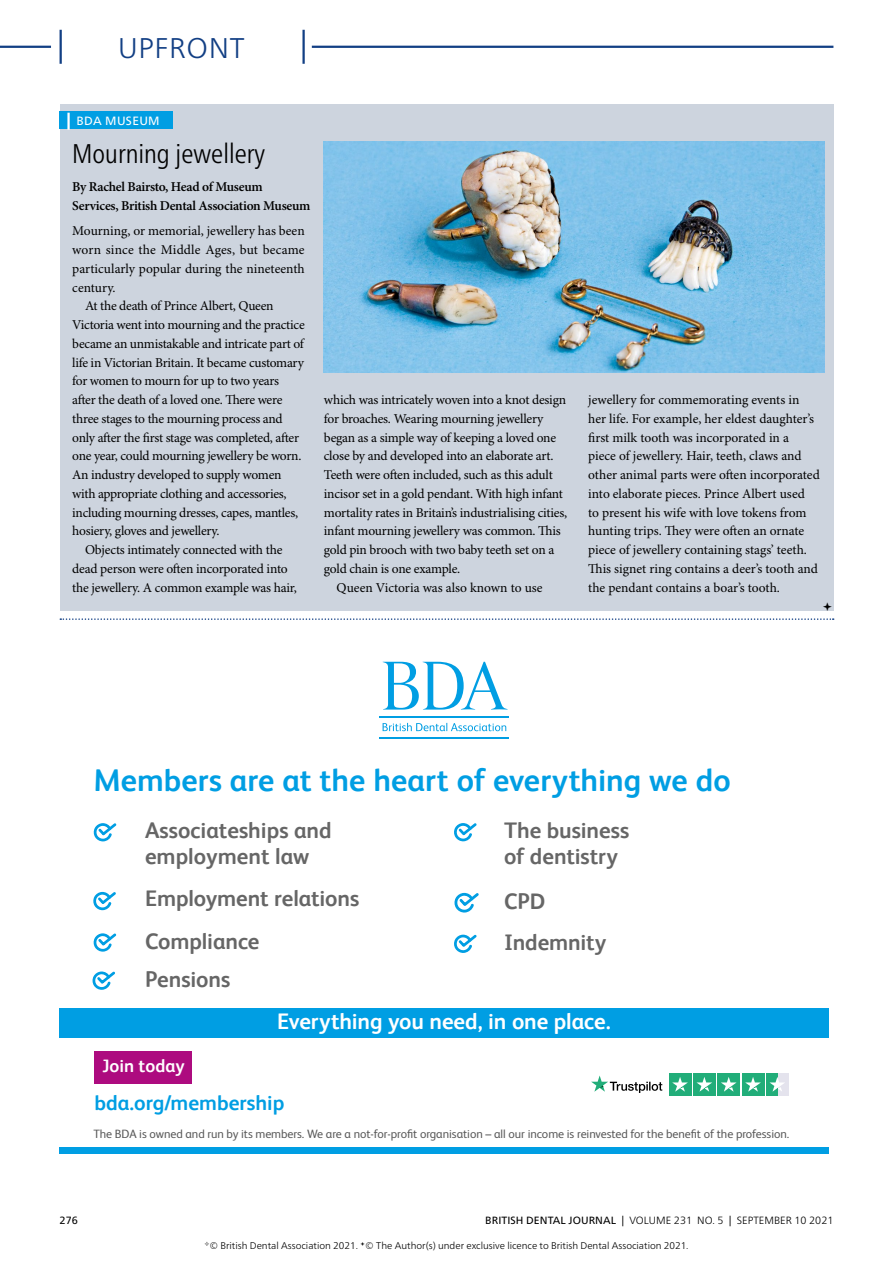
<style>
.page{position:relative;width:893px;height:1263px;background:#fff}
.page>*{position:absolute;margin:0;border:0;box-sizing:border-box;transform-origin:0 0}
.t1{font:700 31.5px "FS Albert Pro";color:#009ee3}
.t2{font:300 28.5px "Frutiger Neue LT Pro";letter-spacing:.025em;color:#123f84}
.Title_4_Cnd_Lt_18pt{font:27px "Frutiger Neue LT Pro Cn Lt 2";color:#000}
.t3{font:700 22.5px/25.5px "FS Albert Pro";color:#666}
.t4{font:700 22.5px "FS Albert Pro";letter-spacing:-.005em;color:#fff}
.t5{font:700 21px "FS Albert Pro";color:#009ee3}
.t6{font:700 18px "FS Albert Pro";color:#fff}
.Para_9pt_ragged{font:13.5px/18.8px "Minion Pro";letter-spacing:-.015em;color:#000}
.Para_9pt_justified_1{font:13.5px/18.8px "Minion Pro";color:#000;text-align:justify}
.NoXML_Para_conf_repo{font:600 13.5px/19.5px "Minion Pro";letter-spacing:-.02em;color:#000}
.t7{font:12px "FS Albert Pro";letter-spacing:-.005em;color:#595959}
.SuperTitle_3_book_re{font:12px "Frutiger Neue LT Pro";letter-spacing:.025em;color:#fff}
.t8{font:300 10.5px "Frutiger Neue LT Pro";letter-spacing:.005em;color:#000}
.t9{font:10.5px "Frutiger Neue LT Pro";color:#000}
.t10{font:300 9.75px "Frutiger Neue LT Pro";color:#000}
.s1{font-weight:400}
</style>
<div class="page">
<div style="left:60px;top:104px;width:773px;height:506px;background:#cdd4de"></div>
<div style="left:60px;top:112px;width:113px;height:17px;background:#009ee3"></div>
<hr style="left:67px;top:113px;width:3px;height:17px;background:#fff">
<img style="left:324px;top:142px;width:500px;height:231px">
<svg style="left:60px;top:618px;width:774px;height:2px"></svg>
<svg style="left:591px;top:1075px;width:71px;height:18px"></svg>
<div style="left:777px;top:1073px;width:12px;height:22px;background:#e4e3ed"></div>
<div style="left:766px;top:1073px;width:11px;height:22px;background:#21ad79"></div>
<div style="left:669px;top:1073px;width:22px;height:22px;background:#21ad79"></div>
<div style="left:693px;top:1073px;width:23px;height:22px;background:#21ad79"></div>
<div style="left:717px;top:1073px;width:23px;height:22px;background:#21ad79"></div>
<div style="left:742px;top:1073px;width:22px;height:22px;background:#21ad79"></div>
<svg style="left:672px;top:1077px;width:16px;height:15px"></svg>
<svg style="left:696px;top:1077px;width:16px;height:15px"></svg>
<svg style="left:721px;top:1077px;width:16px;height:15px"></svg>
<svg style="left:745px;top:1077px;width:16px;height:15px"></svg>
<svg style="left:769px;top:1077px;width:16px;height:15px"></svg>
<svg style="left:93px;top:823px;width:24px;height:19px"></svg>
<svg style="left:93px;top:891px;width:23px;height:20px"></svg>
<svg style="left:93px;top:933px;width:24px;height:19px"></svg>
<svg style="left:92px;top:971px;width:23px;height:19px"></svg>
<div style="left:60px;top:1009px;width:769px;height:29px;background:#009ee3"></div>
<div style="left:95px;top:1051px;width:97px;height:33px;background:#ad0b7f"></div>
<svg style="left:383px;top:662px;width:124px;height:47px"></svg>
<svg style="left:383px;top:723px;width:123px;height:8px"></svg>
<hr style="left:379px;top:716px;width:130px;height:2px;background:#009ee3">
<hr style="left:379px;top:737px;width:130px;height:1px;background:#009ee3">
<div style="left:60px;top:1147px;width:769px;height:7px;background:#009ee3"></div>
<svg style="left:454px;top:823px;width:23px;height:19px"></svg>
<svg style="left:454px;top:892px;width:25px;height:21px"></svg>
<svg style="left:454px;top:934px;width:23px;height:19px"></svg>
<hr style="left:0;top:46px;width:51px;height:2px;background:#123f84">
<hr style="left:312px;top:46px;width:521px;height:2px;background:#123f84">
<hr style="left:60px;top:30px;width:2px;height:34px;background:#123f84">
<hr style="left:302px;top:30px;width:3px;height:34px;background:#123f84">
<h2 class="t2" style="left:118px;top:31px;width:127px">UPFRONT</h2>
<p class="SuperTitle_3_book_re" style="left:77px;top:113px;width:85px">BDA MUSEUM</p>
<p class="Title_4_Cnd_Lt_18pt" style="left:72px;top:137px;width:194px">Mourning jewellery</p>
<p class="NoXML_Para_conf_repo" style="left:72px;top:177px;width:240px">By Rachel Bairsto, Head of Museum<br>Services, British Dental Association Museum</p>
<p class="Para_9pt_justified_1" style="left:72px;top:222px;width:234px">Mourning, or memorial, jewellery has been worn since the Middle Ages, but became particularly popular during the nineteenth century.</p>
<p class="Para_9pt_ragged" style="left:72px;top:297px;width:234px;text-indent:13px">At the death of Prince Albert, Queen Victoria went into mourning and the practice became an unmistakable and intricate part of life in Victorian Britain. It became customary for women to mourn for up to two years after the death of a loved one. There were three stages to the mourning process and only after the first stage was completed, after one year, could mourning jewellery be worn.<br>An industry developed to supply women with appropriate clothing and accessories, including mourning dresses, capes, mantles, hosiery, gloves and jewellery.</p>
<p class="Para_9pt_ragged" style="left:72px;top:541px;width:226px;text-indent:13px">Objects intimately connected with the dead person were often incorporated into the jewellery. A common example was hair,</p>
<p class="Para_9pt_ragged" style="left:324px;top:391px;width:245px">which was intricately woven into a knot design for broaches. Wearing mourning jewellery began as a simple way of keeping a loved one close by and developed into an elaborate art.<br>Teeth were often included, such as this adult incisor set in a gold pendant. With high infant mortality rates in Britain’s industrialising cities, infant mourning jewellery was common. This gold pin brooch with two baby teeth set on a gold chain is one example.</p>
<p class="Para_9pt_ragged" style="left:337px;top:579px;width:207px">Queen Victoria was also known to use</p>
<p class="Para_9pt_ragged" style="left:588px;top:391px;width:233px">jewellery for commemorating events in her life. For example, her eldest daughter’s first milk tooth was incorporated in a piece of jewellery. Hair, teeth, claws and other animal parts were often incorporated into elaborate pieces. Prince Albert used<br>to present his wife with love tokens from hunting trips. They were often an ornate piece of jewellery containing stags’ teeth.<br>This signet ring contains a deer’s tooth and the pendant contains a boar’s tooth.</p>
<p class="t1" style="left:94px;top:758px;width:639px">Members are at the heart of everything we do</p>
<p class="t3" style="left:145px;top:816px;width:188px">Associateships and employment law</p>
<p class="t3" style="left:145px;top:876px;width:216px;line-height:42.5px">Employment relations<br>Compliance</p>
<p class="t3" style="left:145px;top:965px;width:87px">Pensions</p>
<p class="t3" style="left:504px;top:816px;width:127px">The business of dentistry</p>
<p class="t3" style="left:504px;top:880px;width:104px;line-height:41.2px">CPD<br>Indemnity</p>
<p class="t6" style="left:102px;top:1054px;width:84px">Join today</p>
<p class="t4" style="left:277px;top:1006px;width:335px">Everything you need, in one place.</p>
<p class="t5" style="left:95px;top:1088px;width:191px">bda.org/membership</p>
<p class="t7" style="left:94px;top:1126px;width:697px">The BDA is owned and run by its members. We are a not-for-profit organisation – all our income is reinvested for the benefit of the profession.</p>
<p class="t9" style="left:60px;top:1214px;width:20px">276</p>
<p class="t8" style="left:485px;top:1214px;width:350px"><span class="s1">BRITISH DENTAL JOURNAL |</span> VOLUME 231 NO. 5 <span class="s1">|</span> Septem ber 10 2021</p>
<p class="t10" style="left:209px;top:1240px;width:481px">© British Dental Association 2021. © The Author(s) under exclusive licence to British Dental Association 2021.</p>
</div>
